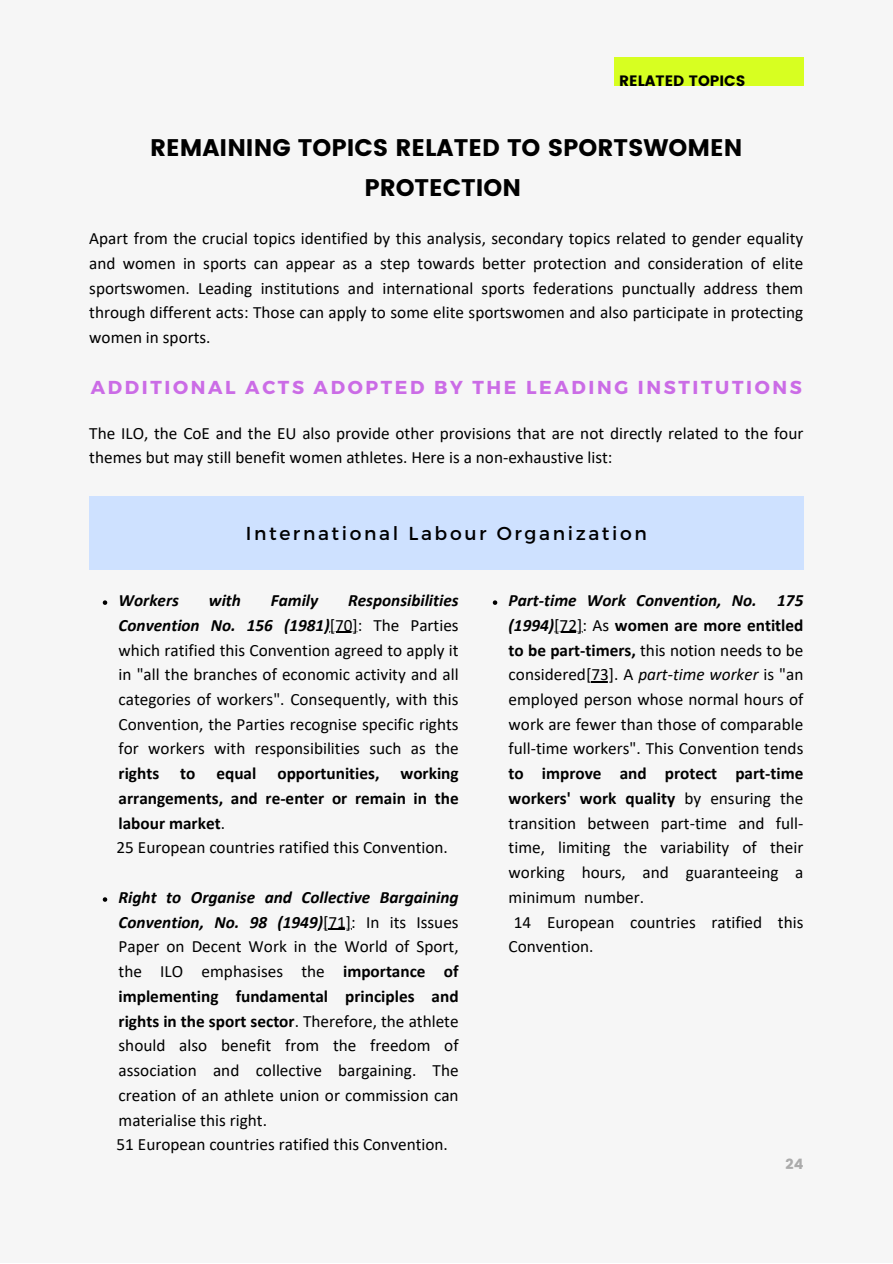
<style>
.page{position:relative;width:893px;height:1264px;background:#fff}
.page>*{position:absolute;margin:0;border:0;box-sizing:border-box;transform-origin:0 0}
.t1{font:24px/39.3px "Poppins";color:#000;text-align:center}
.t2{font:700 18.75px "Montserrat";letter-spacing:.14em;color:#cb6ce6}
.t3{font:18.75px "Montserrat";letter-spacing:.14em;color:#000}
.t4{font:17.25px/24.8px "Calibri";color:#000;text-align:justify}
.t5{font:italic 700 17.25px "Calibri";color:#000}
.t6{font:15px "Poppins";color:#000}
.t7{font:14.4px "Poppins";color:#ababab}
.s1{font-weight:700;font-style:italic}
.s2{font-weight:700}
.s3{font-style:italic}
.s4{color:#f6f6f6}
</style>
<div class="page">
<div style="left:0;top:0;width:892px;height:1262px;background:#f6f6f6"></div>
<div style="left:89px;top:497px;width:714px;height:73px;background:#cee1ff"></div>
<svg style="left:103px;top:600px;width:4px;height:5px"></svg>
<svg style="left:336px;top:632px;width:22px;height:1px"></svg>
<svg style="left:103px;top:897px;width:4px;height:4px"></svg>
<svg style="left:323px;top:928px;width:28px;height:1px"></svg>
<svg style="left:492px;top:600px;width:5px;height:5px"></svg>
<svg style="left:554px;top:632px;width:23px;height:1px"></svg>
<svg style="left:591px;top:681px;width:17px;height:1px"></svg>
<div style="left:614px;top:57px;width:189px;height:28px;background:#d7ff21"></div>
<p class="t6" style="left:619px;top:72px;width:128px">RELATED TOPICS</p>
<p class="t1" style="left:150px;top:128px;width:594px">REMAINING TOPICS RELATED TO SPORTSWOMEN<br>PROTECTION</p>
<p class="t4" style="left:89px;top:227px;width:715px">Apart from the crucial topics identified by this analysis, secondary topics related to gender equality and women in sports can appear as a step towards better protection and consideration of elite sportswomen. Leading institutions and international sports federations punctually address them through different acts: Those can apply to some elite sportswomen and also participate in protecting women in sports.</p>
<p class="t2" style="left:91px;top:375px;width:712px">ADDITIONAL ACTS ADOPTED BY THE LEADING INSTITUTIONS</p>
<p class="t4" style="left:89px;top:422px;width:715px">The ILO, the CoE and the EU also provide other provisions that are not directly related to the four themes but may still benefit women athletes. Here is a non-exhaustive list:</p>
<p class="t3" style="left:246px;top:521px;width:402px">International Labour Organization</p>
<p class="t4" style="left:119px;top:589px;width:341px;text-indent:229px"><span class="s1">Responsibilities Convention No. 156 (1981)</span>[70]: The Parties which ratified this Convention agreed to apply it in "all the branches of economic activity and all categories of workers". Consequently, with this Convention, the Parties recognise specific rights for workers with responsibilities such as the <span class="s2">rights to equal opportunities, working arrangements, and re-enter or remain in the labour market</span>.</p>
<p class="t5" style="left:119px;top:593px;width:62px">Workers</p>
<p class="t5" style="left:209px;top:593px;width:34px">with</p>
<p class="t5" style="left:271px;top:593px;width:49px">Family</p>
<p class="t4" style="left:116px;top:836px;width:333px">25 European countries ratified this Convention.</p>
<p class="t4" style="left:119px;top:886px;width:341px"><span class="s1">Right to Organise and Collective Bargaining Convention, No. 98 (1949)</span>[71]: In its Issues Paper on Decent Work in the World of Sport, the ILO emphasises the <span class="s2">importance of implementing fundamental principles and rights in the sport sector</span>. Therefore, the athlete should also benefit from the freedom of association and collective bargaining. The creation of an athlete union or commission can materialise this right.</p>
<p class="t4" style="left:116px;top:1133px;width:333px">51 European countries ratified this Convention.</p>
<p class="t4" style="left:508px;top:589px;width:296px"><span class="s1">Part-time Work Convention, No. 175 (1994)</span>[72]: As <span class="s2">women are more entitled to be part-timers,</span> this notion needs to be considered[73]. A <span class="s3">part-time worker</span> is "an employed person whose normal hours of work are fewer than those of comparable full-time workers". This Convention tends <span class="s2">to improve and protect part-time workers' work quality</span> by ensuring the transition between part-time and full&shy;time, limiting the variability of their working hours, and guaranteeing a</p>
<p class="t4" style="left:508px;top:911px;width:296px"><span class="s4">-</span>14 European countries ratified this<br>Convention.</p>
<p class="t7" style="left:785px;top:1155px;width:19px">24</p>
</div>
